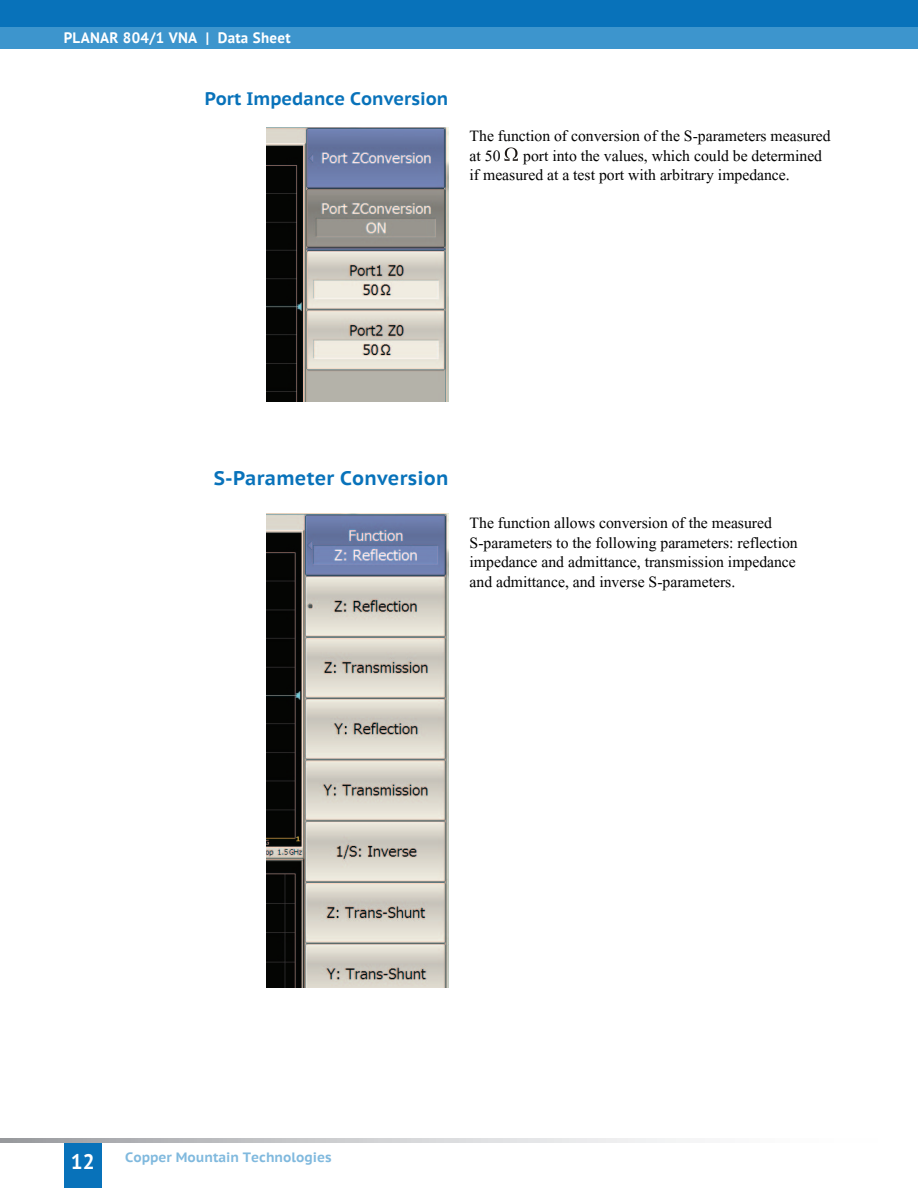
<style>
.page{position:relative;width:918px;height:1188px;background:#fff}
.page>*{position:absolute;margin:0;border:0;box-sizing:border-box;transform-origin:0 0}
.t1{font:700 21px "PT Sans";color:#fff}
.t2{font:19.5px/19.5px "Aparajita";color:#000}
.t3{font:700 19.5px "PT Sans Caption";letter-spacing:.01em;color:#0872ba}
.t4{font:700 18px "PT Sans Caption";color:#0872ba}
.t5{font:700 15px "PT Sans";letter-spacing:.02em;color:#fff}
.t6{font:700 13.5px "PT Sans Caption";color:#80b9de}
</style>
<div class="page">
<div style="left:64px;top:1143px;width:38px;height:45px;background:#0872ba"></div>
<svg style="left:0;top:1138px;width:690px;height:5px;background:#cbccce"></svg>
<div style="left:0;top:0;width:918px;height:35px;background:#0872ba"></div>
<div style="left:0;top:27px;width:918px;height:22px;background:#3d95cd"></div>
<svg style="left:504px;top:147px;width:14px;height:14px"></svg>
<img style="left:266px;top:127px;width:182px;height:275px">
<img style="left:266px;top:513px;width:182px;height:474px">
<p class="t5" style="left:64px;top:30px;width:228px">PLANAR 804/1 VNA | Data Sheet</p>
<p class="t4" style="left:205px;top:90px;width:245px">Port Impedance Conversion</p>
<p class="t2" style="left:470px;top:128px;width:363px">The function of conversion of the S-parameters measured at 50 port into the values, which could be determined if measured at a test port with arbitrary impedance.</p>
<p class="t3" style="left:214px;top:468px;width:236px">S-Parameter Conversion</p>
<p class="t2" style="left:470px;top:515px;width:330px">The function allows conversion of the measured S-parameters to the following parameters: reflection impedance and admittance, transmission impedance and admittance, and inverse S-parameters.</p>
<p class="t1" style="left:71px;top:1151px;width:25px">12</p>
<p class="t6" style="left:125px;top:1150px;width:208px">Copper Mountain Technologies</p>
</div>
